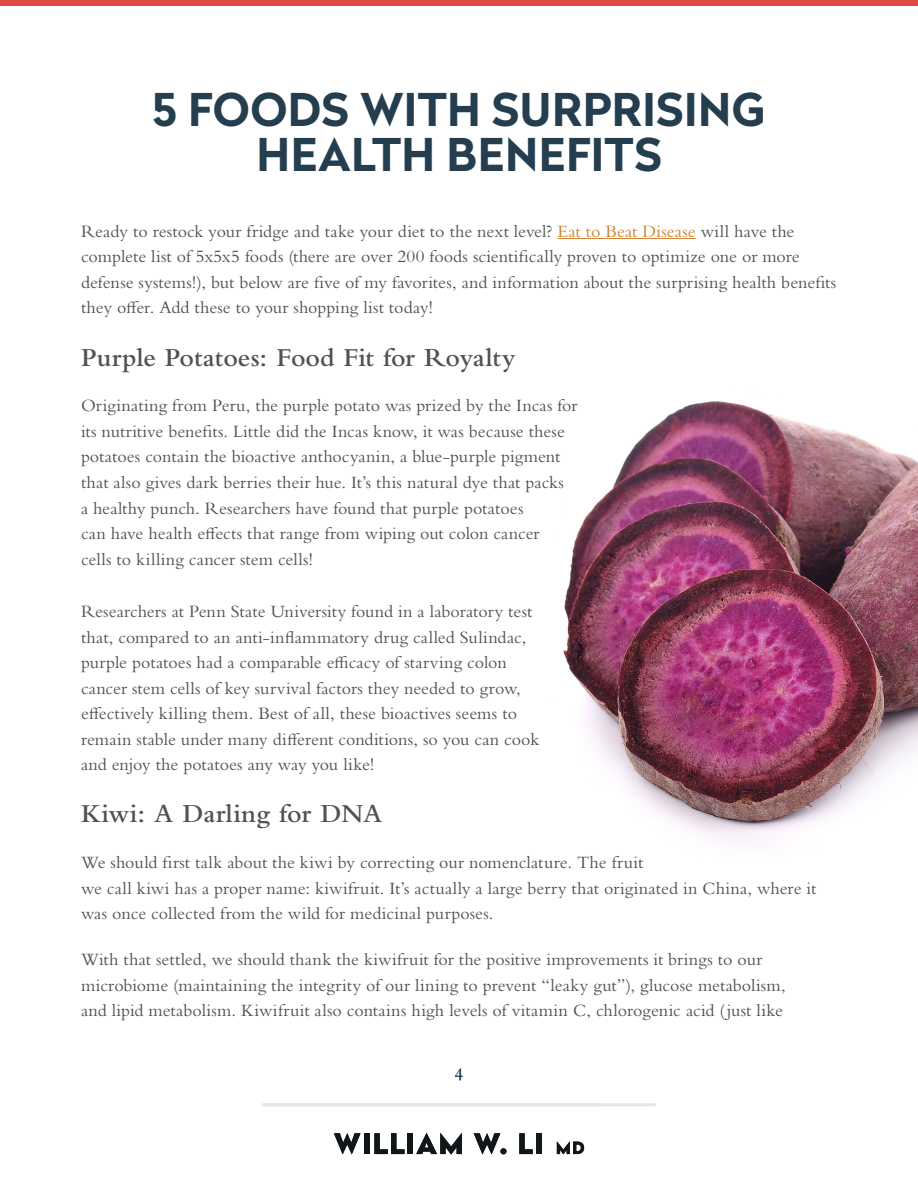
<style>
.page{position:relative;width:918px;height:1188px;background:#fff}
.page>*{position:absolute;margin:0;border:0;box-sizing:border-box;transform-origin:0 0}
.t1{font:700 45px/45px "Radikal";letter-spacing:.01em;color:#243e50;text-align:center}
.t2{font:600 27px "Bembo Std";color:#4f5152}
.t3{font:18px/25.5px "Bembo Std";letter-spacing:.005em;color:#4f5152}
.t4{font:18px "Bembo Std";color:#243e50}
.s1{color:#ce822b}
</style>
<div class="page">
<hr style="left:262px;top:1103px;width:394px;height:3px;background:#e6e6e6">
<img style="left:563px;top:401px;width:355px;height:445px">
<hr style="left:558px;top:238px;width:138px;height:1px;background:#ce822b">
<div style="left:0;top:0;width:918px;height:5px;background:#e04a42"></div>
<svg style="left:334px;top:1133px;width:27px;height:21px"></svg>
<div style="left:364px;top:1133px;width:5px;height:21px;background:#111718"></div>
<svg style="left:374px;top:1133px;width:31px;height:21px"></svg>
<div style="left:408px;top:1133px;width:5px;height:21px;background:#111718"></div>
<svg style="left:416px;top:1133px;width:46px;height:21px"></svg>
<svg style="left:474px;top:1133px;width:26px;height:21px"></svg>
<div style="left:500px;top:1148px;width:7px;height:6px;background:#111718;border-radius:50%"></div>
<svg style="left:519px;top:1133px;width:14px;height:21px"></svg>
<div style="left:536px;top:1133px;width:5px;height:21px;background:#111718"></div>
<svg style="left:557px;top:1141px;width:27px;height:13px"></svg>
<h1 class="t1" style="left:152px;top:84px;width:615px">5 FOODS WITH SURPRISING<br>HEALTH BENEFITS</h1>
<p class="t3" style="left:81px;top:218px;width:757px">Ready to restock your fridge and take your diet to the next level? <span class="s1">Eat to Beat Disease</span> will have the complete list of 5x5x5 foods (there are over 200 foods scientifically proven to optimize one or more defense systems!), but below are five of my favorites, and information about the surprising health benefits they offer. Add these to your shopping list today!</p>
<h2 class="t2" style="left:81px;top:342px;width:436px">Purple Potatoes: Food Fit for Royalty</h2>
<p class="t3" style="left:81px;top:393px;width:498px">Originating from Peru, the purple potato was prized by the Incas for its nutritive benefits. Little did the Incas know, it was because these potatoes contain the bioactive anthocyanin, a blue-purple pigment that also gives dark berries their hue. It’s this natural dye that packs<br>a healthy punch. Researchers have found that purple potatoes<br>can have health effects that range from wiping out colon cancer<br>cells to killing cancer stem cells!</p>
<p class="t3" style="left:81px;top:598px;width:460px">Researchers at Penn State University found in a laboratory test that, compared to an anti-inflammatory drug called Sulindac, purple potatoes had a comparable efficacy of starving colon cancer stem cells of key survival factors they needed to grow, effectively killing them. Best of all, these bioactives seems to remain stable under many different conditions, so you can cook and enjoy the potatoes any way you like!</p>
<h2 class="t2" style="left:81px;top:799px;width:303px">Kiwi: A Darling for DNA</h2>
<p class="t3" style="left:81px;top:850px;width:737px">We should first talk about the kiwi by correcting our nomenclature. The fruit<br>we call kiwi has a proper name: kiwifruit. It’s actually a large berry that originated in China, where it was once collected from the wild for medicinal purposes.</p>
<p class="t3" style="left:81px;top:946px;width:706px">With that settled, we should thank the kiwifruit for the positive improvements it brings to our microbiome (maintaining the integrity of our lining to prevent “leaky gut”), glucose metabolism, and lipid metabolism. Kiwifruit also contains high levels of vitamin C, chlorogenic acid (just like</p>
<p class="t4" style="left:455px;top:1064px;width:10px">4</p>
</div>
